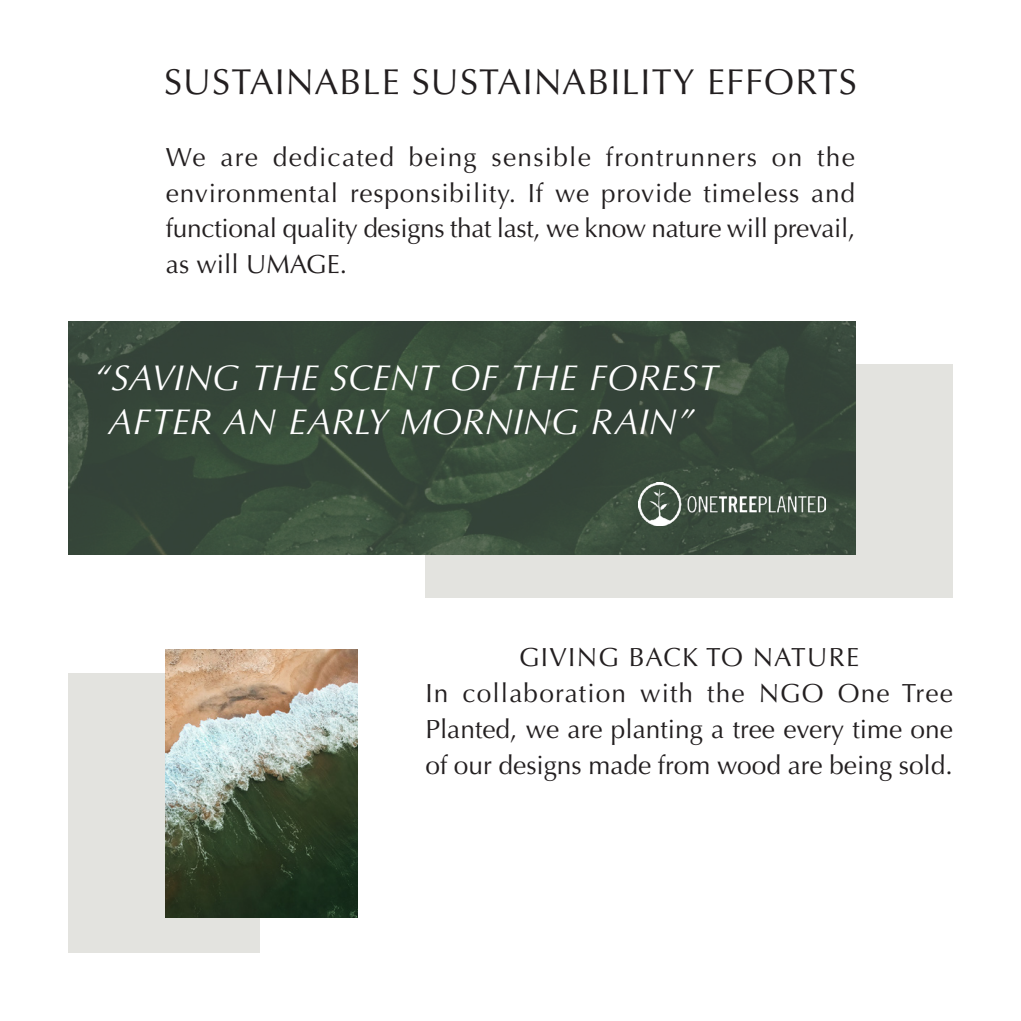
<style>
.page{position:relative;width:1021px;height:1021px;background:#fff}
.page>*{position:absolute;margin:0;border:0;box-sizing:border-box;transform-origin:0 0}
.t1{font:italic 36px "Optima LT Std";letter-spacing:.005em;color:#fff}
.Brødtekst{font:36px "Optima LT Std";letter-spacing:.03em;color:#231f20}
.Brødtekst-2{font:26.4px/35.7px "Optima LT Std";color:#231f20;text-align:justify}
.Brødtekst-3{font:26.4px "Optima LT Std";letter-spacing:.05em;color:#231f20}
</style>
<div class="page">
<div style="left:68px;top:673px;width:191px;height:279px;background:#e3e3df"></div>
<img style="left:166px;top:649px;width:191px;height:268px">
<div style="left:425px;top:364px;width:527px;height:233px;background:#e3e3df"></div>
<svg style="left:68px;top:321px;width:787px;height:234px;background:#384a3b"></svg>
<img style="left:638px;top:483px;width:187px;height:43px">
<hr style="left:1020px;top:0;width:1px;height:1020px;background:#484729">
<p class="Brødtekst" style="left:164px;top:61px;width:694px">SUSTAINABLE SUSTAINABILITY EFFORTS</p>
<p class="Brødtekst-2" style="left:166px;top:139px;width:691px">We are dedicated being sensible frontrunners on the environmental responsibility. If we provide timeless and functional quality designs that last, we know nature will prevail, as will UMAGE.</p>
<p class="t1" style="left:94px;top:357px;width:626px">“SAVING THE SCENT OF THE FOREST</p>
<p class="t1" style="left:109px;top:400px;width:587px">AFTER AN EARLY MORNING RAIN”</p>
<p class="Brødtekst-3" style="left:519px;top:642px;width:342px">GIVING BACK TO NATURE</p>
<p class="Brødtekst-2" style="left:425px;top:675px;width:529px">In collaboration with the NGO One Tree Planted, we are planting a tree every time one of our designs made from wood are being sold.</p>
</div>
